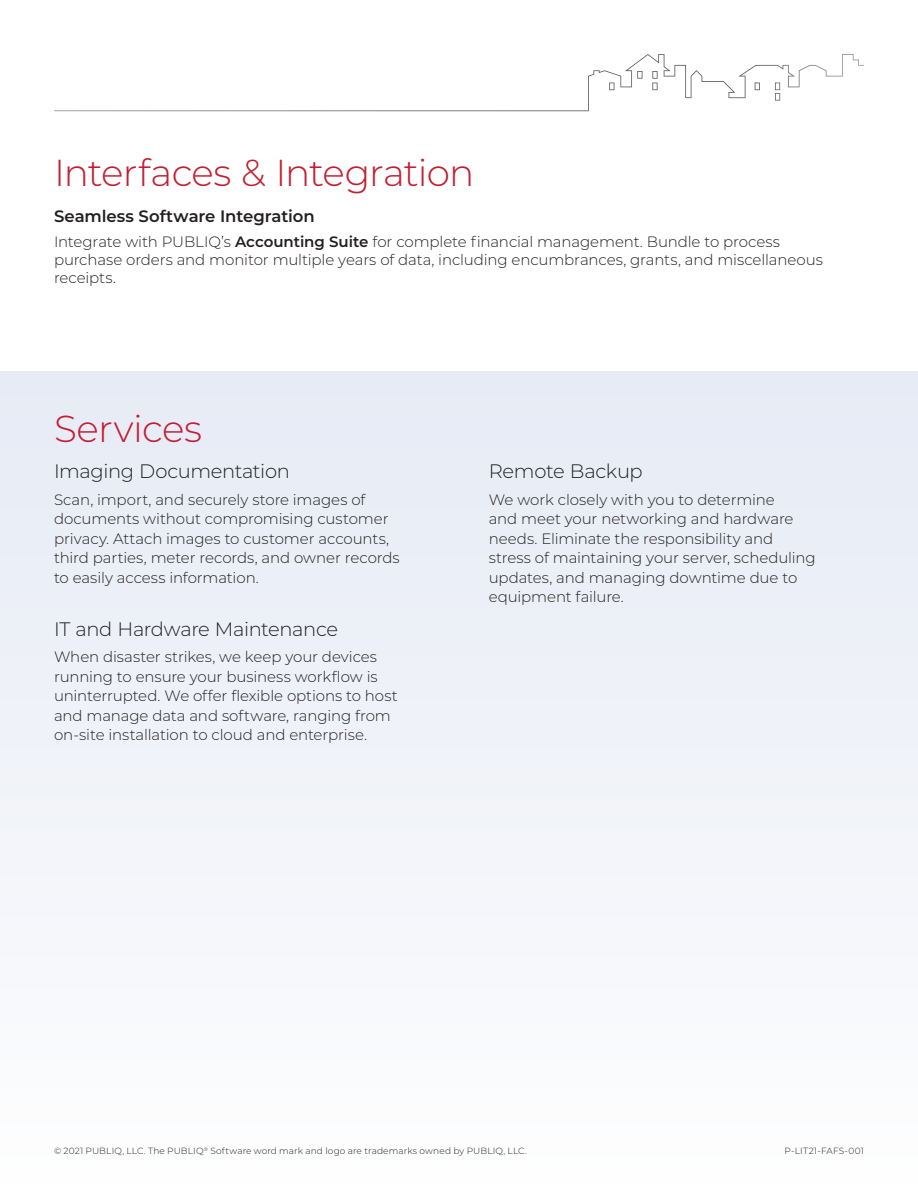
<style>
.page{position:relative;width:918px;height:1188px;background:#fff}
.page>*{position:absolute;margin:0;border:0;box-sizing:border-box;transform-origin:0 0}
.t1{font:300 37.5px "Montserrat";letter-spacing:-.02em;color:#c31f32}
.t2{font:300 19.5px "Montserrat";letter-spacing:-.02em;color:#231f20}
.t3{font:600 16.5px "Montserrat";letter-spacing:-.005em;color:#231f20}
.t4{font:300 15px/19.5px "Montserrat";letter-spacing:-.005em;color:#231f20}
.t5{font:300 9px "Montserrat";letter-spacing:.015em;color:#231f20}
.s1{font-weight:600}
</style>
<div class="page">
<div style="left:0;top:372px;width:918px;height:816px;background:#f1f3f9"></div>
<svg style="left:54px;top:54px;width:810px;height:57px"></svg>
<h1 class="t1" style="left:54px;top:147px;width:422px">Interfaces &amp; Integration</h1>
<p class="t3" style="left:54px;top:204px;width:262px">Seamless Software Integration</p>
<p class="t4" style="left:54px;top:232px;width:771px;line-height:18px">Integrate with PUBLIQ’s <span class="s1">Accounting Suite</span> for complete financial management. Bundle to process purchase orders and monitor multiple years of data, including encumbrances, grants, and miscellaneous receipts.</p>
<h1 class="t1" style="left:54px;top:404px;width:150px">Services</h1>
<h2 class="t2" style="left:54px;top:458px;width:238px">Imaging Documentation</h2>
<p class="t4" style="left:54px;top:489px;width:347px">Scan, import, and securely store images of documents without compromising customer privacy. Attach images to customer accounts, third parties, meter records, and owner records to easily access information.</p>
<h2 class="t2" style="left:54px;top:616px;width:286px">IT and Hardware Maintenance</h2>
<p class="t4" style="left:54px;top:647px;width:345px">When disaster strikes, we keep your devices running to ensure your business workflow is uninterrupted. We offer flexible options to host and manage data and software, ranging from on-site installation to cloud and enterprise.</p>
<h2 class="t2" style="left:489px;top:458px;width:155px">Remote Backup</h2>
<p class="t4" style="left:489px;top:489px;width:329px">We work closely with you to determine<br>and meet your networking and hardware needs. Eliminate the responsibility and stress of maintaining your server, scheduling updates, and managing downtime due to equipment failure.</p>
<p class="t5" style="left:54px;top:1144px;width:474px">© 2021 PUBLIQ, LLC. The PUBLIQ<sup>®</sup> Software word mark and logo are trademarks owned by PUBLIQ, LLC.</p>
<p class="t5" style="left:785px;top:1144px;width:81px">P-LIT21-FAFS-001</p>
</div>
